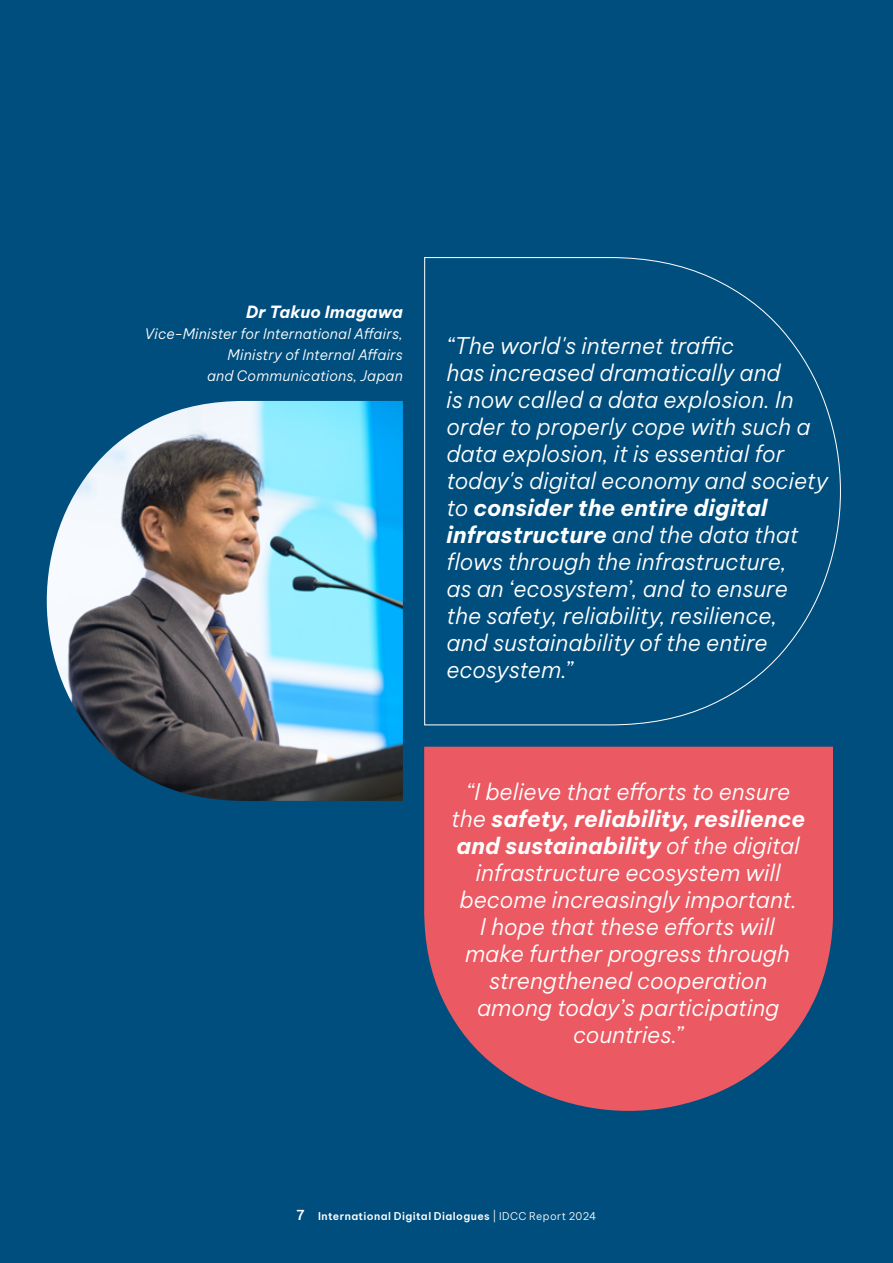
<style>
.page{position:relative;width:893px;height:1263px;background:#004e7d}
.page>*{position:absolute;margin:0;border:0;box-sizing:border-box;transform-origin:0 0}
.t1{font:italic 300 22.5px/27px "Be Vietnam Pro";letter-spacing:-.005em;color:#fff}
.t2{font:italic 700 16.5px "Be Vietnam Pro";letter-spacing:.01em;color:#fff}
.t3{font:italic 300 14.25px/21px "Be Vietnam Pro";letter-spacing:.01em;color:#fff;text-align:right}
.t4{font:600 10.5px "Be Vietnam Pro";letter-spacing:.04em;color:#fff}
.s1{font-weight:700}
.s2{font-size:13.5px}
.s3{font-weight:300}
</style>
<div class="page">
<img style="left:47px;top:401px;width:356px;height:400px">
<svg style="left:424px;top:257px;width:417px;height:469px"></svg>
<svg style="left:424px;top:747px;width:409px;height:363px;background:#d15865"></svg>
<p class="t2" style="left:246px;top:298px;width:158px">Dr Takuo Imagawa</p>
<p class="t3" style="left:145px;top:322px;width:259px">Vice-Minister for International Affairs,<br>Ministry of Internal Affairs<br>and Communications, Japan</p>
<p class="t1" style="left:446px;top:330px;width:383px">“The world's internet traffic<br>has increased dramatically and<br>is now called a data explosion. In order to properly cope with such a data explosion, it is essential for today's digital economy and society to <span class="s1">consider the entire digital infrastructure</span> and the data that flows through the infrastructure,<br>as an ‘ecosystem’, and to ensure the safety, reliability, resilience,<br>and sustainability of the entire ecosystem.”</p>
<p class="t1" style="left:451px;top:777px;width:355px;text-align:center">“I believe that efforts to ensure the <span class="s1">safety, reliability, resilience and sustainability</span> of the digital infrastructure ecosystem will become increasingly important.<br>I hope that these efforts will make further progress through strengthened cooperation among today’s participating countries.”</p>
<p class="t4" style="left:297px;top:1207px;width:301px"><span class="s2">7</span> International Digital Dialogues <span class="s3">| IDCC Report 2024</span></p>
</div>
